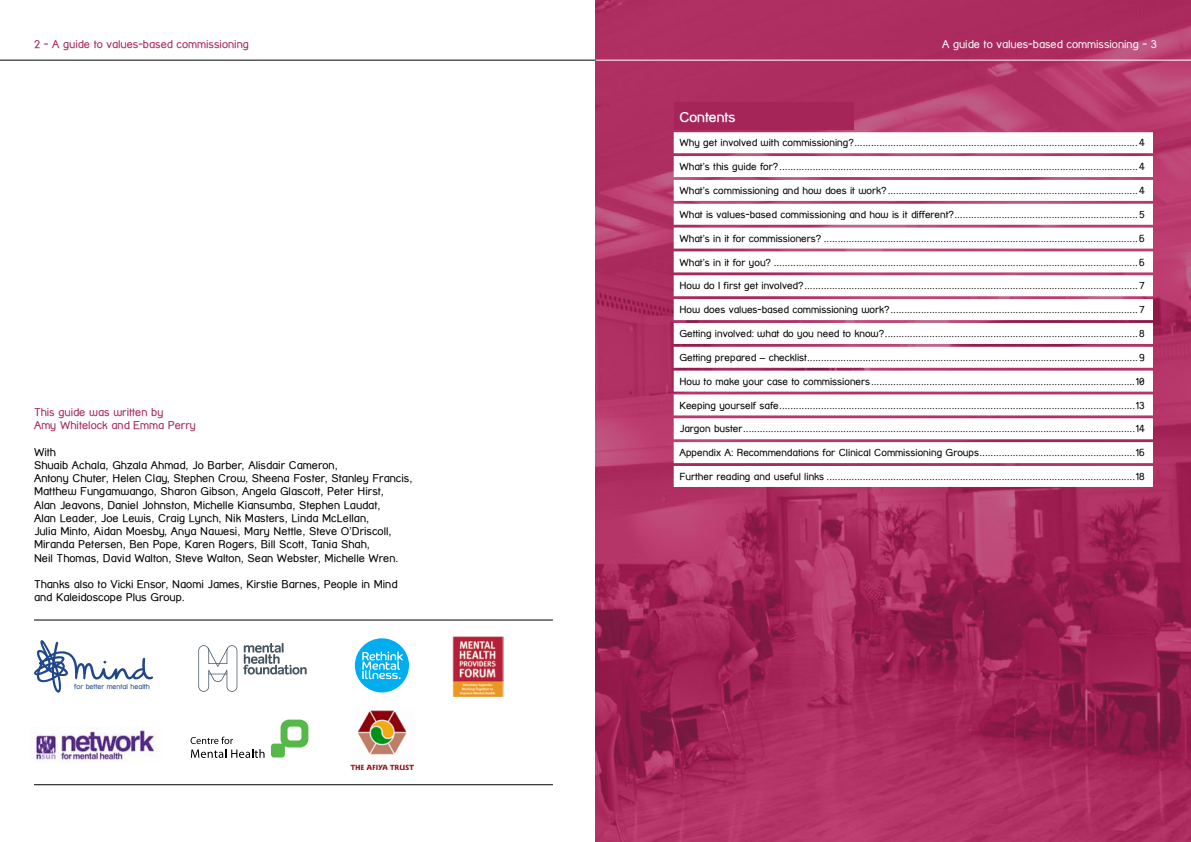
<style>
.page{position:relative;width:1191px;height:842px;background:#fff}
.page>*{position:absolute;margin:0;border:0;box-sizing:border-box;transform-origin:0 0}
.t1{font:700 14px "Street Corner";color:#fff}
.t2{font:11px/13.2px "Street Corner";color:#000}
.t3{font:11px/13.2px "Street Corner";color:#a52559}
.t4{font:11px "Street Corner";color:#fff}
.t5{font:10px "Street Corner";color:#000}
.t6{font:7.1px "Street Corner";color:#1f4789}
</style>
<div class="page">
<img style="left:595px;top:0;width:596px;height:842px">
<svg style="left:34px;top:640px;width:119px;height:53px"></svg>
<svg style="left:198px;top:645px;width:39px;height:47px"></svg>
<svg style="left:243px;top:643px;width:64px;height:31px"></svg>
<svg style="left:280px;top:720px;width:28px;height:27px"></svg>
<div style="left:271px;top:743px;width:14px;height:14px;background:#54b948;border-radius:3px"></div>
<svg style="left:190px;top:737px;width:74px;height:21px"></svg>
<img style="left:350px;top:710px;width:64px;height:60px">
<div style="left:355px;top:638px;width:54px;height:54px;background:#00aeef;border-radius:50%"></div>
<svg style="left:362px;top:651px;width:41px;height:28px"></svg>
<img style="left:452px;top:636px;width:51px;height:60px">
<img style="left:34px;top:728px;width:123px;height:34px">
<hr style="left:34px;top:620px;width:519px;height:1px;background:#000">
<hr style="left:34px;top:784px;width:519px;height:1px;background:#000">
<div style="left:673px;top:103px;width:180px;height:27px;background:#a52559"></div>
<div style="left:673px;top:132px;width:480px;height:21px;background:#fff"></div>
<div style="left:673px;top:156px;width:480px;height:21px;background:#fff"></div>
<div style="left:673px;top:180px;width:480px;height:21px;background:#fff"></div>
<div style="left:673px;top:204px;width:480px;height:21px;background:#fff"></div>
<div style="left:673px;top:228px;width:480px;height:21px;background:#fff"></div>
<div style="left:673px;top:251px;width:480px;height:21px;background:#fff"></div>
<div style="left:673px;top:275px;width:480px;height:21px;background:#fff"></div>
<div style="left:673px;top:299px;width:480px;height:21px;background:#fff"></div>
<div style="left:673px;top:323px;width:480px;height:21px;background:#fff"></div>
<div style="left:673px;top:347px;width:480px;height:21px;background:#fff"></div>
<div style="left:673px;top:371px;width:480px;height:21px;background:#fff"></div>
<div style="left:673px;top:394px;width:480px;height:21px;background:#fff"></div>
<div style="left:673px;top:418px;width:480px;height:21px;background:#fff"></div>
<div style="left:673px;top:442px;width:480px;height:21px;background:#fff"></div>
<div style="left:673px;top:466px;width:480px;height:21px;background:#fff"></div>
<hr style="left:0;top:60px;width:595px;height:1px;background:#000">
<hr style="left:595px;top:60px;width:596px;height:1px;background:#fff">
<p class="t3" style="left:34px;top:37px;width:216px">2 - A guide to values-based commissioning</p>
<p class="t4" style="left:942px;top:38px;width:216px">A guide to values-based commissioning - 3</p>
<p class="t3" style="left:34px;top:406px;width:163px">This guide was written by<br>Amy Whitelock and Emma Perry</p>
<p class="t2" style="left:34px;top:445px;width:380px">With<br>Shuaib Achala, Ghzala Ahmad, Jo Barber, Alisdair Cameron,<br>Antony Chuter, Helen Clay, Stephen Crow, Sheena Foster, Stanley Francis, Matthew Fungamwango, Sharon Gibson, Angela Glascott, Peter Hirst,<br>Alan Jeavons, Daniel Johnston, Michelle Kiansumba, Stephen Laudat,<br>Alan Leader, Joe Lewis, Craig Lynch, Nik Masters, Linda McLellan,<br>Julia Minto, Aidan Moesby, Anya Nawesi, Mary Nettle, Steve O’Driscoll, Miranda Petersen, Ben Pope, Karen Rogers, Bill Scott, Tania Shah,<br>Neil Thomas, David Walton, Steve Walton, Sean Webster, Michelle Wren.</p>
<p class="t2" style="left:34px;top:577px;width:365px">Thanks also to Vicki Ensor, Naomi James, Kirstie Barnes, People in Mind and Kaleidoscope Plus Group.</p>
<p class="t6" style="left:74px;top:683px;width:77px">for better mental health</p>
<h1 class="t1" style="left:679px;top:109px;width:58px">Contents</h1>
<p class="t5" style="left:679px;top:137px;width:467px">Why get involved with commissioning?......................................................................................................4</p>
<p class="t5" style="left:679px;top:161px;width:467px">What’s this guide for?.................................................................................................................................4</p>
<p class="t5" style="left:679px;top:185px;width:467px">What’s commissioning and how does it work?..........................................................................................4</p>
<p class="t5" style="left:679px;top:209px;width:467px">What is values-based commissioning and how is it different?..................................................................5</p>
<p class="t5" style="left:679px;top:233px;width:467px">What’s in it for commissioners? ................................................................................................................. 6</p>
<p class="t5" style="left:679px;top:256px;width:467px">What’s in it for you? ................................................................................................................................... 6</p>
<p class="t5" style="left:679px;top:280px;width:467px">How do I first get involved?........................................................................................................................ 7</p>
<p class="t5" style="left:679px;top:304px;width:467px">How does values-based commissioning work?.........................................................................................7</p>
<p class="t5" style="left:679px;top:328px;width:467px">Getting involved: what do you need to know?...........................................................................................8</p>
<p class="t5" style="left:679px;top:352px;width:467px">Getting prepared – checklist....................................................................................................................... 9</p>
<p class="t5" style="left:679px;top:376px;width:467px">How to make your case to commissioners...............................................................................................10</p>
<p class="t5" style="left:679px;top:399px;width:467px">Keeping yourself safe................................................................................................................................13</p>
<p class="t5" style="left:679px;top:423px;width:467px">Jargon buster.............................................................................................................................................14</p>
<p class="t5" style="left:679px;top:447px;width:467px">Appendix A: Recommendations for Clinical Commissioning Groups........................................................16</p>
<p class="t5" style="left:679px;top:471px;width:467px">Further reading and useful links ...............................................................................................................18</p>
</div>
